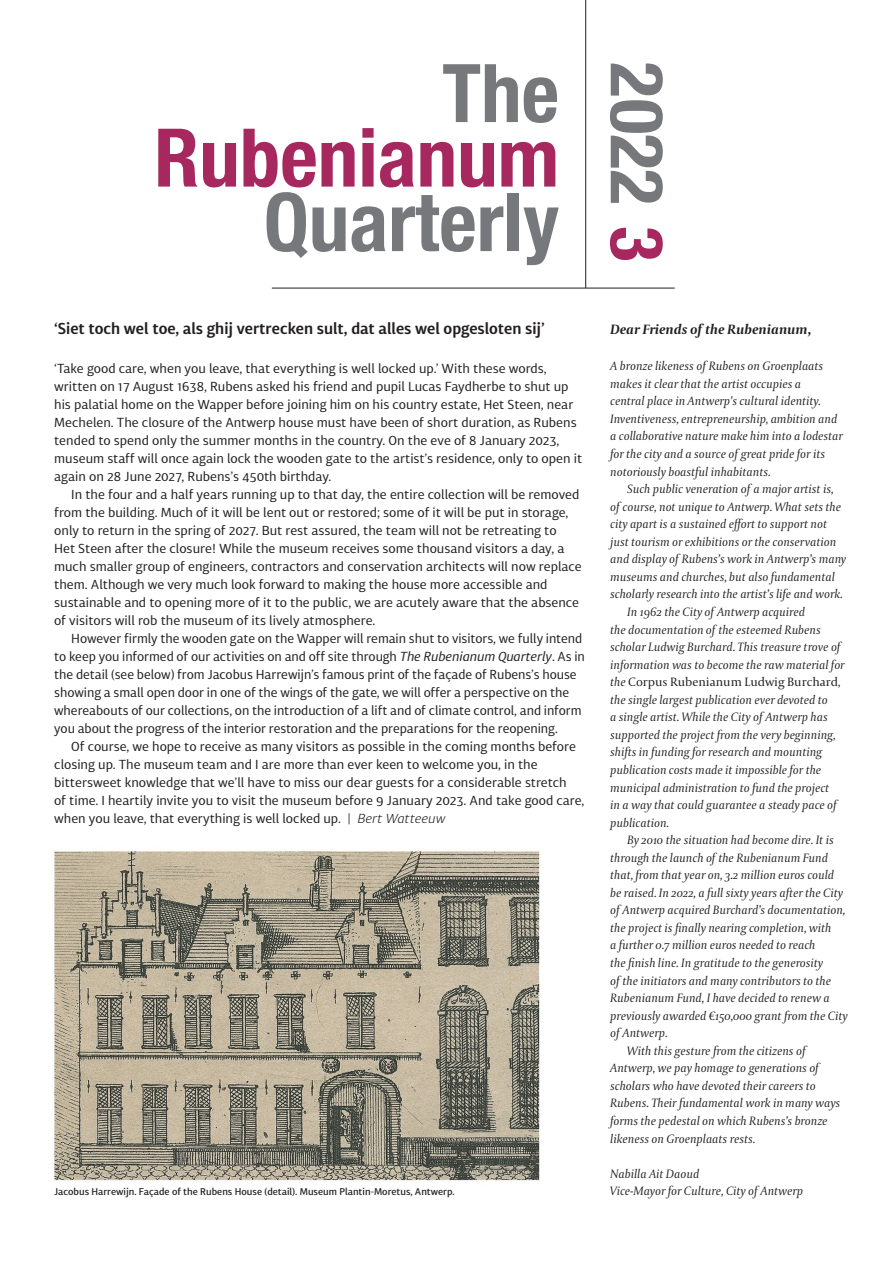
<style>
.page{position:relative;width:893px;height:1263px;background:#fff}
.page>*{position:absolute;margin:0;border:0;box-sizing:border-box;transform-origin:0 0}
.t1{font:700 condensed 81px "Helvetica Neue";color:#76787b}
.t2{font:700 condensed 81px "Helvetica Neue";color:#a7285f}
.t3{font:700 condensed 73.5px "Helvetica Neue";color:#76787b}
.tb__1mm{font:600 15.75px "Diaria Sans Pro";color:#231f20}
.edit2{font:italic 700 14.25px "Capitolium 2";color:#231f20}
.p_8_5_12{font:13.05px/18px "Diaria Sans Pro";color:#231f20}
.edit2-2{font:italic 12.75px/17.5px "Capitolium 2";color:#231f20}
.bs{font:500 9.75px "Diaria Sans Pro";color:#231f20}
.s1{font-style:italic}
.s2{font-weight:300;font-style:italic}
.s3{color:#a7285f}
.s4{font-style:normal}
</style>
<div class="page">
<hr style="left:585px;top:0;width:1px;height:288px;background:#231f20">
<hr style="left:272px;top:288px;width:403px;height:1px;background:#231f20">
<img style="left:54px;top:851px;width:486px;height:330px">
<p class="t1" style="left:442px;top:26px;width:118px">The</p>
<p class="t2" style="left:154px;top:90px;width:406px">Rubenianum</p>
<p class="t1" style="left:264px;top:155px;width:297px">Quarterly</p>
<p class="tb__1mm" style="left:54px;top:319px;width:492px">‘Siet toch wel toe, als ghij vertrecken sult, dat alles wel opgesloten sij’</p>
<p class="p_8_5_12" style="left:54px;top:359px;width:529px">‘Take good care, when you leave, that everything is well locked up.’ With these words, written on 17 August 1638, Rubens asked his friend and pupil Lucas Faydherbe to shut up his palatial home on the Wapper before joining him on his country estate, Het Steen, near Mechelen. The closure of the Antwerp house must have been of short duration, as Rubens tended to spend only the summer months in the country. On the eve of 8 January 2023, museum staff will once again lock the wooden gate to the artist’s residence, only to open it again on 28 June 2027, Rubens’s 450th birthday.</p>
<p class="p_8_5_12" style="left:54px;top:485px;width:529px;text-indent:17px">In the four and a half years running up to that day, the entire collection will be removed from the building. Much of it will be lent out or restored; some of it will be put in storage, only to return in the spring of 2027. But rest assured, the team will not be retreating to<br>Het Steen after the closure! While the museum receives some thousand visitors a day, a much smaller group of engineers, contractors and conservation architects will now replace them. Although we very much look forward to making the house more accessible and sustainable and to opening more of it to the public, we are acutely aware that the absence of visitors will rob the museum of its lively atmosphere.</p>
<p class="p_8_5_12" style="left:54px;top:629px;width:532px;text-indent:17px">However firmly the wooden gate on the Wapper will remain shut to visitors, we fully intend to keep you informed of our activities on and off site through <span class="s1">The Rubenianum Quarterly</span>. As in the detail (see below) from Jacobus Harrewijn’s famous print of the façade of Rubens’s house showing a small open door in one of the wings of the gate, we will offer a perspective on the whereabouts of our collections, on the introduction of a lift and of climate control, and inform you about the progress of the interior restoration and the preparations for the reopening.</p>
<p class="p_8_5_12" style="left:54px;top:737px;width:532px;text-indent:17px">Of course, we hope to receive as many visitors as possible in the coming months before closing up. The museum team and I are more than ever keen to welcome you, in the bittersweet knowledge that we’ll have to miss our dear guests for a considerable stretch<br>of time. I heartily invite you to visit the museum before 9 January 2023. And take good care, when you leave, that everything is well locked up. | <span class="s2">Bert Watteeuw</span></p>
<p class="bs" style="left:54px;top:1186px;width:402px">Jacobus Harrewijn. Façade of the Rubens House (detail). Museum Plantin-Moretus, Antwerp.</p>
<p class="t3" style="left:698px;top:62px;width:201px;rotate:90deg">2022 <span class="s3">3</span></p>
<p class="edit2" style="left:610px;top:320px;width:202px">Dear Friends of the Rubenianum,</p>
<p class="edit2-2" style="left:610px;top:357px;width:234px">A bronze likeness of Rubens on Groenplaats makes it clear that the artist occupies a<br>central place in Antwerp’s cultural identity.<br>Inventiveness, entrepreneurship, ambition and a collaborative nature make him into a lodestar for the city and a source of great pride for its notoriously boastful inhabitants.</p>
<p class="edit2-2" style="left:610px;top:480px;width:237px;text-indent:17px">Such public veneration of a major artist is,<br>of course, not unique to Antwerp. What sets the city apart is a sustained effort to support not just tourism or exhibitions or the conservation and display of Rubens’s work in Antwerp’s many museums and churches, but also fundamental scholarly research into the artist’s life and work.</p>
<p class="edit2-2" style="left:610px;top:603px;width:236px;text-indent:17px">In 1962 the City of Antwerp acquired<br>the documentation of the esteemed Rubens scholar Ludwig Burchard. This treasure trove of information was to become the raw material for the <span class="s4">Corpus Rubenianum Ludwig Burchard</span>, the single largest publication ever devoted to<br>a single artist. While the City of Antwerp has supported the project from the very beginning, shifts in funding for research and mounting publication costs made it impossible for the municipal administration to fund the project<br>in a way that could guarantee a steady pace of publication.</p>
<p class="edit2-2" style="left:610px;top:831px;width:239px;text-indent:17px">By 2010 the situation had become dire. It is through the launch of the Rubenianum Fund that, from that year on, 3.2 million euros could be raised. In 2022, a full sixty years after the City of Antwerp acquired Burchard’s documentation, the project is finally nearing completion, with<br>a further 0.7 million euros needed to reach<br>the finish line. In gratitude to the generosity<br>of the initiators and many contributors to the Rubenianum Fund, I have decided to renew a previously awarded €150,000 grant from the City of Antwerp.</p>
<p class="edit2-2" style="left:610px;top:1041px;width:232px;text-indent:17px">With this gesture from the citizens of Antwerp, we pay homage to generations of scholars who have devoted their careers to Rubens. Their fundamental work in many ways forms the pedestal on which Rubens’s bronze likeness on Groenplaats rests.</p>
<p class="edit2-2" style="left:610px;top:1164px;width:91px">Nabilla Ait Daoud</p>
<p class="edit2-2" style="left:610px;top:1182px;width:194px">Vice-Mayor for Culture, City of Antwerp</p>
</div>
